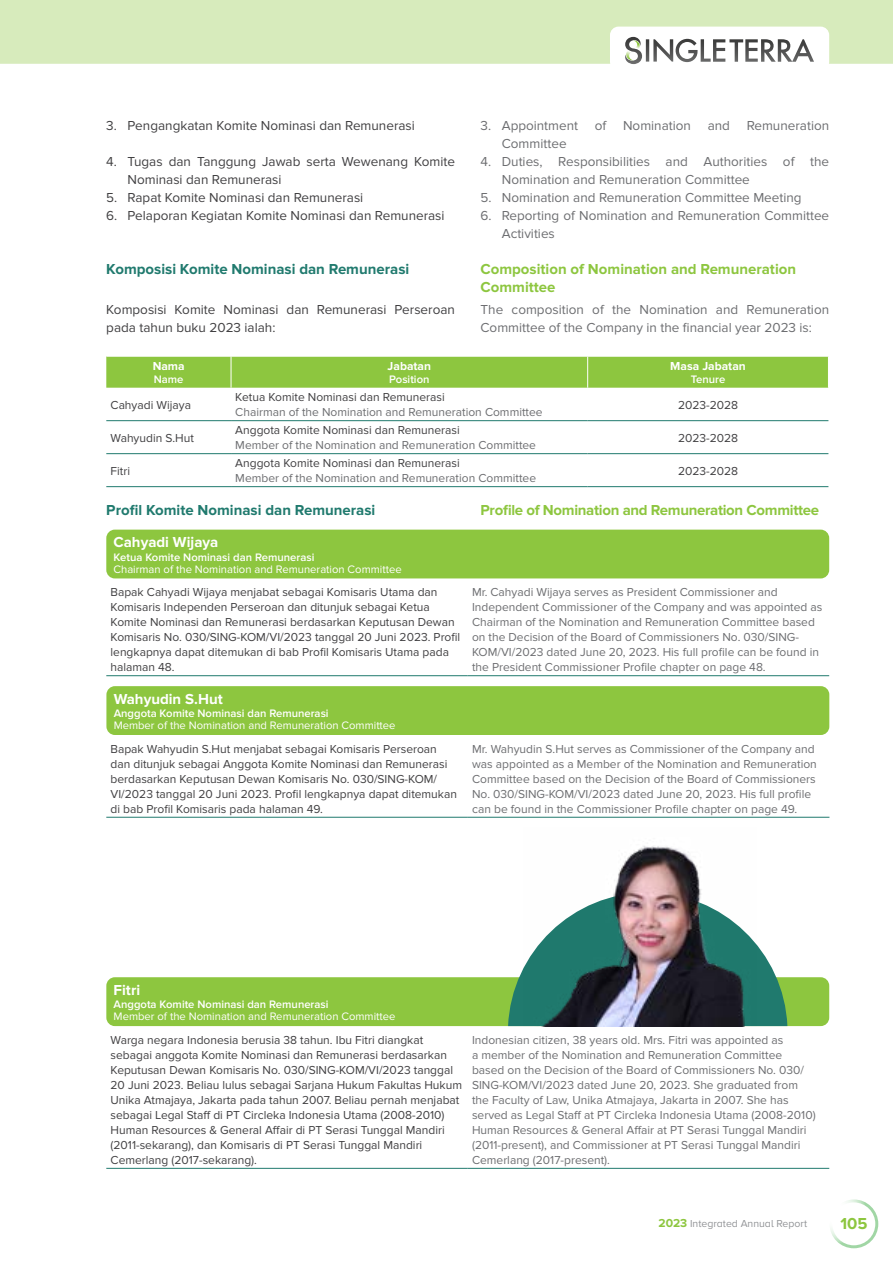
<style>
.page{position:relative;width:893px;height:1263px;background:#fff}
.page>*{position:absolute;margin:0;border:0;box-sizing:border-box;transform-origin:0 0}
.t1{font:700 16.5px "Proxima Nova A";color:#8dc63f}
.t2{font:700 15px "Proxima Nova";color:#207a6e}
.t3{font:700 15px/18px "Proxima Nova";color:#8dc63f}
.t4{font:700 15px "Proxima Nova";letter-spacing:-.02em;color:#8dc63f}
.t5{font:700 15px "Proxima Nova";color:#fff}
.t6{font:13.5px/18px "Proxima Nova";color:#6d6e71}
.t7{font:13.5px/18px "Proxima Nova";color:#414042}
.t8{font:12px/15px "Proxima Nova";color:#6d6e71}
.t9{font:12px/15px "Proxima Nova";color:#414042}
.t10{font:700 12px "Proxima Nova";color:#fff}
.t11{font:11.25px "Proxima Nova";color:#fff}
.t12{font:600 11.25px "Proxima Nova";color:#fff}
.t13{font:10.5px "Proxima Nova A";color:#939598}
.s1{font-weight:700;font-size:12px;color:#8dc63f}
</style>
<div class="page">
<div style="left:829px;top:1199px;width:49px;height:49px;border:3px solid #41ad49;border-radius:50%"></div>
<svg style="left:0;top:0;width:893px;height:64px;background:#d7e8c0"></svg>
<div style="left:106px;top:357px;width:722px;height:31px;background:#8dc63f"></div>
<hr style="left:231px;top:356px;width:1px;height:32px;background:#fff">
<hr style="left:587px;top:356px;width:1px;height:32px;background:#fff">
<hr style="left:106px;top:420px;width:125px;height:1px;background:#207a6e">
<hr style="left:231px;top:420px;width:357px;height:1px;background:#207a6e">
<hr style="left:588px;top:420px;width:240px;height:1px;background:#207a6e">
<hr style="left:106px;top:453px;width:125px;height:1px;background:#207a6e">
<hr style="left:231px;top:453px;width:357px;height:1px;background:#207a6e">
<hr style="left:588px;top:453px;width:240px;height:1px;background:#207a6e">
<hr style="left:106px;top:486px;width:125px;height:1px;background:#207a6e">
<hr style="left:231px;top:486px;width:357px;height:1px;background:#207a6e">
<hr style="left:588px;top:486px;width:240px;height:1px;background:#207a6e">
<hr style="left:106px;top:675px;width:362px;height:1px;background:#207a6e">
<hr style="left:468px;top:675px;width:361px;height:1px;background:#207a6e">
<div style="left:106px;top:530px;width:723px;height:48px;background:#8dc63f;border-radius:9px"></div>
<hr style="left:106px;top:817px;width:362px;height:1px;background:#207a6e">
<hr style="left:468px;top:817px;width:361px;height:1px;background:#207a6e">
<div style="left:106px;top:686px;width:723px;height:49px;background:#8dc63f;border-radius:9px"></div>
<hr style="left:106px;top:1168px;width:362px;height:1px;background:#207a6e">
<hr style="left:468px;top:1168px;width:361px;height:1px;background:#207a6e">
<div style="left:106px;top:977px;width:723px;height:49px;background:#8dc63f;border-radius:9px"></div>
<svg style="left:508px;top:944px;width:279px;height:82px"></svg>
<img style="left:524px;top:846px;width:232px;height:180px">
<p class="t7" style="left:106px;top:116px;width:310px">3. Pengangkatan Komite Nominasi dan Remunerasi</p>
<p class="t7" style="left:128px;top:152px;width:329px;text-indent:-21px">4. Tugas dan Tanggung Jawab serta Wewenang Komite<br>Nominasi dan Remunerasi</p>
<p class="t7" style="left:106px;top:188px;width:259px">5. Rapat Komite Nominasi dan Remunerasi</p>
<p class="t7" style="left:106px;top:206px;width:340px">6. Pelaporan Kegiatan Komite Nominasi dan Remunerasi</p>
<p class="t2" style="left:106px;top:260px;width:304px">Komposisi Komite Nominasi dan Remunerasi</p>
<p class="t7" style="left:106px;top:301px;width:350px">Komposisi Komite Nominasi dan Remunerasi Perseroan pada tahun buku 2023 ialah:</p>
<p class="t10" style="left:153px;top:359px;width:34px">Nama</p>
<p class="t12" style="left:154px;top:373px;width:31px">Name</p>
<p class="t10" style="left:388px;top:359px;width:45px">Jabatan</p>
<p class="t12" style="left:389px;top:373px;width:42px">Position</p>
<p class="t6" style="left:480px;top:116px;width:98px">3. Appointment</p>
<p class="t6" style="left:595px;top:116px;width:236px">of Nomination and Remuneration</p>
<p class="t6" style="left:502px;top:134px;width:66px">Committee</p>
<p class="t6" style="left:502px;top:152px;width:329px;text-indent:-21px">4. Duties, Responsibilities and Authorities of the<br>Nomination and Remuneration Committee</p>
<p class="t6" style="left:480px;top:188px;width:323px">5. Nomination and Remuneration Committee Meeting</p>
<p class="t6" style="left:502px;top:206px;width:329px;text-indent:-21px">6. Reporting of Nomination and Remuneration Committee<br>Activities</p>
<p class="t3" style="left:480px;top:260px;width:317px">Composition of Nomination and Remuneration<br>Committee</p>
<p class="t6" style="left:480px;top:301px;width:350px">The composition of the Nomination and Remuneration<br>Committee of the Company in the financial year 2023 is:</p>
<p class="t10" style="left:670px;top:359px;width:77px">Masa Jabatan</p>
<p class="t12" style="left:691px;top:373px;width:36px">Tenure</p>
<p class="t9" style="left:111px;top:398px;width:82px">Cahyadi Wijaya</p>
<p class="t9" style="left:235px;top:390px;width:211px">Ketua Komite Nominasi dan Remunerasi</p>
<p class="t8" style="left:235px;top:405px;width:309px">Chairman of the Nomination and Remuneration Committee</p>
<p class="t9" style="left:678px;top:398px;width:62px">2023-2028</p>
<p class="t9" style="left:111px;top:431px;width:84px">Wahyudin S.Hut</p>
<p class="t9" style="left:235px;top:423px;width:226px">Anggota Komite Nominasi dan Remunerasi</p>
<p class="t8" style="left:235px;top:438px;width:302px">Member of the Nomination and Remuneration Committee</p>
<p class="t9" style="left:678px;top:431px;width:62px">2023-2028</p>
<p class="t9" style="left:111px;top:464px;width:21px">Fitri</p>
<p class="t9" style="left:235px;top:456px;width:226px">Anggota Komite Nominasi dan Remunerasi</p>
<p class="t8" style="left:235px;top:471px;width:302px">Member of the Nomination and Remuneration Committee</p>
<p class="t9" style="left:678px;top:464px;width:62px">2023-2028</p>
<p class="t2" style="left:106px;top:502px;width:271px">Profil Komite Nominasi dan Remunerasi</p>
<p class="t5" style="left:114px;top:534px;width:106px">Cahyadi Wijaya</p>
<p class="t12" style="left:114px;top:550px;width:202px">Ketua Komite Nominasi dan Remunerasi</p>
<p class="t11" style="left:114px;top:562px;width:290px">Chairman of the Nomination and Remuneration Committee</p>
<p class="t9" style="left:111px;top:585px;width:351px">Bapak Cahyadi Wijaya menjabat sebagai Komisaris Utama dan Komisaris Independen Perseroan dan ditunjuk sebagai Ketua Komite Nominasi dan Remunerasi berdasarkan Keputusan Dewan Komisaris No. 030/SING-KOM/VI/2023 tanggal 20 Juni 2023. Profil lengkapnya dapat ditemukan di bab Profil Komisaris Utama pada halaman 48.</p>
<p class="t8" style="left:472px;top:585px;width:352px">Mr. Cahyadi Wijaya serves as President Commissioner and Independent Commissioner of the Company and was appointed as Chairman of the Nomination and Remuneration Committee based on the Decision of the Board of Commissioners No. 030/SING-KOM/VI/2023 dated June 20, 2023. His full profile can be found in the President Commissioner Profile chapter on page 48.</p>
<p class="t5" style="left:114px;top:690px;width:111px">Wahyudin S.Hut</p>
<p class="t12" style="left:114px;top:707px;width:217px">Anggota Komite Nominasi dan Remunerasi</p>
<p class="t11" style="left:114px;top:719px;width:283px">Member of the Nomination and Remuneration Committee</p>
<p class="t9" style="left:111px;top:742px;width:348px">Bapak Wahyudin S.Hut menjabat sebagai Komisaris Perseroan dan ditunjuk sebagai Anggota Komite Nominasi dan Remunerasi berdasarkan Keputusan Dewan Komisaris No. 030/SING-KOM/ VI/2023 tanggal 20 Juni 2023. Profil lengkapnya dapat ditemukan di bab Profil Komisaris pada halaman 49.</p>
<p class="t8" style="left:472px;top:742px;width:346px">Mr. Wahyudin S.Hut serves as Commissioner of the Company and was appointed as a Member of the Nomination and Remuneration Committee based on the Decision of the Board of Commissioners No. 030/SING-KOM/VI/2023 dated June 20, 2023. His full profile can be found in the Commissioner Profile chapter on page 49.</p>
<p class="t4" style="left:480px;top:502px;width:340px">Profile of Nomination and Remuneration Committee</p>
<p class="t5" style="left:114px;top:981px;width:28px">Fitri</p>
<p class="t12" style="left:114px;top:998px;width:217px">Anggota Komite Nominasi dan Remunerasi</p>
<p class="t11" style="left:114px;top:1010px;width:283px">Member of the Nomination and Remuneration Committee</p>
<p class="t9" style="left:111px;top:1033px;width:353px">Warga negara Indonesia berusia 38 tahun. Ibu Fitri diangkat sebagai anggota Komite Nominasi dan Remunerasi berdasarkan Keputusan Dewan Komisaris No. 030/SING-KOM/VI/2023 tanggal 20 Juni 2023. Beliau lulus sebagai Sarjana Hukum Fakultas Hukum Unika Atmajaya, Jakarta pada tahun 2007. Beliau pernah menjabat sebagai Legal Staff di PT Circleka Indonesia Utama (2008-2010)<br>Human Resources &amp; General Affair di PT Serasi Tunggal Mandiri (2011-sekarang), dan Komisaris di PT Serasi Tunggal Mandiri Cemerlang (2017-sekarang).</p>
<p class="t8" style="left:472px;top:1033px;width:345px">Indonesian citizen, 38 years old. Mrs. Fitri was appointed as<br>a member of the Nomination and Remuneration Committee based on the Decision of the Board of Commissioners No. 030/ SING-KOM/VI/2023 dated June 20, 2023. She graduated from the Faculty of Law, Unika Atmajaya, Jakarta in 2007. She has served as Legal Staff at PT Circleka Indonesia Utama (2008-2010)<br>Human Resources &amp; General Affair at PT Serasi Tunggal Mandiri (2011-present), and Commissioner at PT Serasi Tunggal Mandiri Cemerlang (2017-present).</p>
<p class="t13" style="left:658px;top:1217px;width:150px"><span class="s1">2023</span> Integrated Annual Report</p>
<h1 class="t1" style="left:840px;top:1214px;width:29px">105</h1>
</div>
